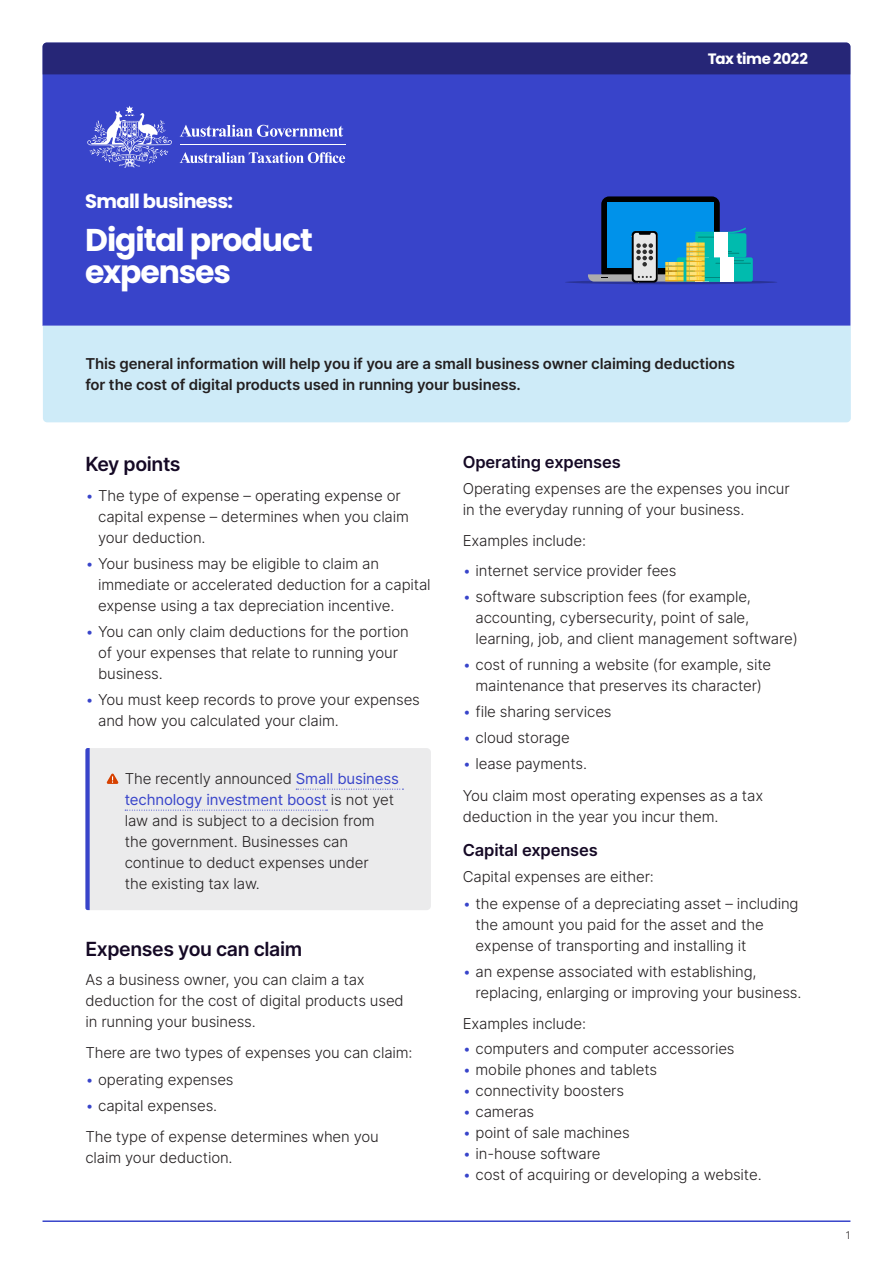
<style>
.page{position:relative;width:893px;height:1263px;background:#fff}
.page>*{position:absolute;margin:0;border:0;box-sizing:border-box;transform-origin:0 0}
.h2_expenses{font:700 31.5px/31.5px "Poppins";letter-spacing:-.035em;color:#fff}
.t1{font:600 19.5px "Inter";letter-spacing:-.02em;color:#150925}
.h2_expenses-2{font:700 19.5px "Poppins";letter-spacing:-.035em;color:#fff}
.t2{font:600 16.5px "Inter";letter-spacing:-.01em;color:#150925}
.p_icon{font:300 15px/21px "Inter";letter-spacing:-.01em;color:#231f20}
.t3{font:600 15px/21px "Inter";letter-spacing:-.01em;color:#231f20}
.h1_factsheet_header{font:700 15px "Poppins";letter-spacing:-.025em;color:#fff}
.t4{font:300 10.5px "Inter";color:#231f20}
.s1{color:#3844ca}
.s2{font-weight:400;color:#3844ca}
</style>
<div class="page">
<hr style="left:43px;top:1220px;width:807px;height:2px;background:#3844ca">
<div style="left:43px;top:74px;width:807px;height:252px;background:#3844ca"></div>
<svg style="left:180px;top:125px;width:163px;height:12px"></svg>
<svg style="left:87px;top:106px;width:85px;height:62px;background:#656fd6"></svg>
<hr style="left:180px;top:144px;width:165px;height:1px;background:#fff">
<svg style="left:180px;top:152px;width:165px;height:11px"></svg>
<div style="left:43px;top:43px;width:807px;height:31px;background:#262677"></div>
<div style="left:43px;top:326px;width:808px;height:96px;background:#ceebf8"></div>
<div style="left:85px;top:748px;width:346px;height:162px;background:#ebebec;border-radius:4px"></div>
<svg style="left:296px;top:789px;width:107px;height:1px"></svg>
<svg style="left:125px;top:810px;width:202px;height:1px"></svg>
<svg style="left:107px;top:773px;width:11px;height:11px"></svg>
<svg style="left:565px;top:280px;width:212px;height:4px"></svg>
<div style="left:601px;top:196px;width:119px;height:84px;background:#000;border-radius:8px"></div>
<div style="left:607px;top:203px;width:107px;height:65px;background:#0092ea"></div>
<div style="left:702px;top:257px;width:51px;height:25px;background:#00bbae;border-radius:2px"></div>
<hr style="left:716px;top:263px;width:34px;height:1px;background:#000">
<svg style="left:588px;top:227px;width:159px;height:56px"></svg>
<svg style="left:85px;top:748px;width:5px;height:162px"></svg>
<h1 class="h1_factsheet_header" style="left:708px;top:50px;width:102px">Tax time 2022</h1>
<h2 class="h2_expenses-2" style="left:85px;top:190px;width:149px">Small business:</h2>
<h2 class="h2_expenses" style="left:85px;top:225px;width:229px">Digital product expenses</h2>
<p class="t3" style="left:85px;top:353px;width:651px">This general information will help you if you are a small business owner claiming deductions for the cost of digital products used in running your business.</p>
<h3 class="t1" style="left:85px;top:449px;width:97px">Key points</h3>
<p class="p_icon" style="left:98px;top:484px;width:312px;text-indent:-13px"><span class="s1">•</span> The type of expense – operating expense or capital expense – determines when you claim your deduction.</p>
<p class="p_icon" style="left:98px;top:552px;width:334px;text-indent:-13px"><span class="s1">•</span> Your business may be eligible to claim an immediate or accelerated deduction for a capital expense using a tax depreciation incentive.</p>
<p class="p_icon" style="left:98px;top:621px;width:312px;text-indent:-13px"><span class="s1">•</span> You can only claim deductions for the portion of your expenses that relate to running your business.</p>
<p class="p_icon" style="left:98px;top:689px;width:323px;text-indent:-13px"><span class="s1">•</span> You must keep records to prove your expenses and how you calculated your claim.</p>
<p class="p_icon" style="left:125px;top:768px;width:276px">The recently announced <span class="s2">Small business technology investment boost</span> is not yet law and is subject to a decision from the government. Businesses can continue to deduct expenses under<br>the existing tax law.</p>
<h3 class="t1" style="left:85px;top:934px;width:218px">Expenses you can claim</h3>
<p class="p_icon" style="left:85px;top:969px;width:320px">As a business owner, you can claim a tax deduction for the cost of digital products used in running your business.</p>
<p class="p_icon" style="left:85px;top:1042px;width:329px">There are two types of expenses you can claim:</p>
<p class="p_icon" style="left:85px;top:1068px;width:150px"><span class="s1">•</span> operating expenses</p>
<p class="p_icon" style="left:85px;top:1094px;width:133px"><span class="s1">•</span> capital expenses.</p>
<p class="p_icon" style="left:85px;top:1126px;width:295px">The type of expense determines when you claim your deduction.</p>
<h4 class="t2" style="left:463px;top:450px;width:159px">Operating expenses</h4>
<p class="p_icon" style="left:463px;top:478px;width:328px">Operating expenses are the expenses you incur in the everyday running of your business.</p>
<p class="p_icon" style="left:463px;top:530px;width:125px">Examples include:</p>
<p class="p_icon" style="left:463px;top:560px;width:215px"><span class="s1">•</span> internet service provider fees</p>
<p class="p_icon" style="left:476px;top:586px;width:324px;text-indent:-13px"><span class="s1">•</span> software subscription fees (for example, accounting, cybersecurity, point of sale, learning, job, and client management software)</p>
<p class="p_icon" style="left:463px;top:654px;width:310px;text-align:center"><span class="s1">•</span> cost of running a website (for example, site maintenance that preserves its character)</p>
<p class="p_icon" style="left:463px;top:701px;width:150px"><span class="s1">•</span> file sharing services</p>
<p class="p_icon" style="left:463px;top:727px;width:108px"><span class="s1">•</span> cloud storage</p>
<p class="p_icon" style="left:463px;top:753px;width:126px"><span class="s1">•</span> lease payments.</p>
<p class="p_icon" style="left:463px;top:784px;width:302px">You claim most operating expenses as a tax deduction in the year you incur them.</p>
<h4 class="t2" style="left:463px;top:838px;width:136px">Capital expenses</h4>
<p class="p_icon" style="left:463px;top:866px;width:193px">Capital expenses are either:</p>
<p class="p_icon" style="left:476px;top:892px;width:325px;text-indent:-13px"><span class="s1">•</span> the expense of a depreciating asset – including the amount you paid for the asset and the expense of transporting and installing it</p>
<p class="p_icon" style="left:476px;top:960px;width:327px;text-indent:-13px"><span class="s1">•</span> an expense associated with establishing, replacing, enlarging or improving your business.</p>
<p class="p_icon" style="left:463px;top:1013px;width:125px">Examples include:</p>
<p class="p_icon" style="left:463px;top:1038px;width:273px"><span class="s1">•</span> computers and computer accessories</p>
<p class="p_icon" style="left:463px;top:1059px;width:196px"><span class="s1">•</span> mobile phones and tablets</p>
<p class="p_icon" style="left:463px;top:1080px;width:163px"><span class="s1">•</span> connectivity boosters</p>
<p class="p_icon" style="left:463px;top:1101px;width:73px"><span class="s1">•</span> cameras</p>
<p class="p_icon" style="left:463px;top:1122px;width:168px"><span class="s1">•</span> point of sale machines</p>
<p class="p_icon" style="left:463px;top:1143px;width:139px"><span class="s1">•</span> in-house software</p>
<p class="p_icon" style="left:463px;top:1164px;width:300px"><span class="s1">•</span> cost of acquiring or developing a website.</p>
<p class="t4" style="left:846px;top:1228px;width:6px">1</p>
</div>
